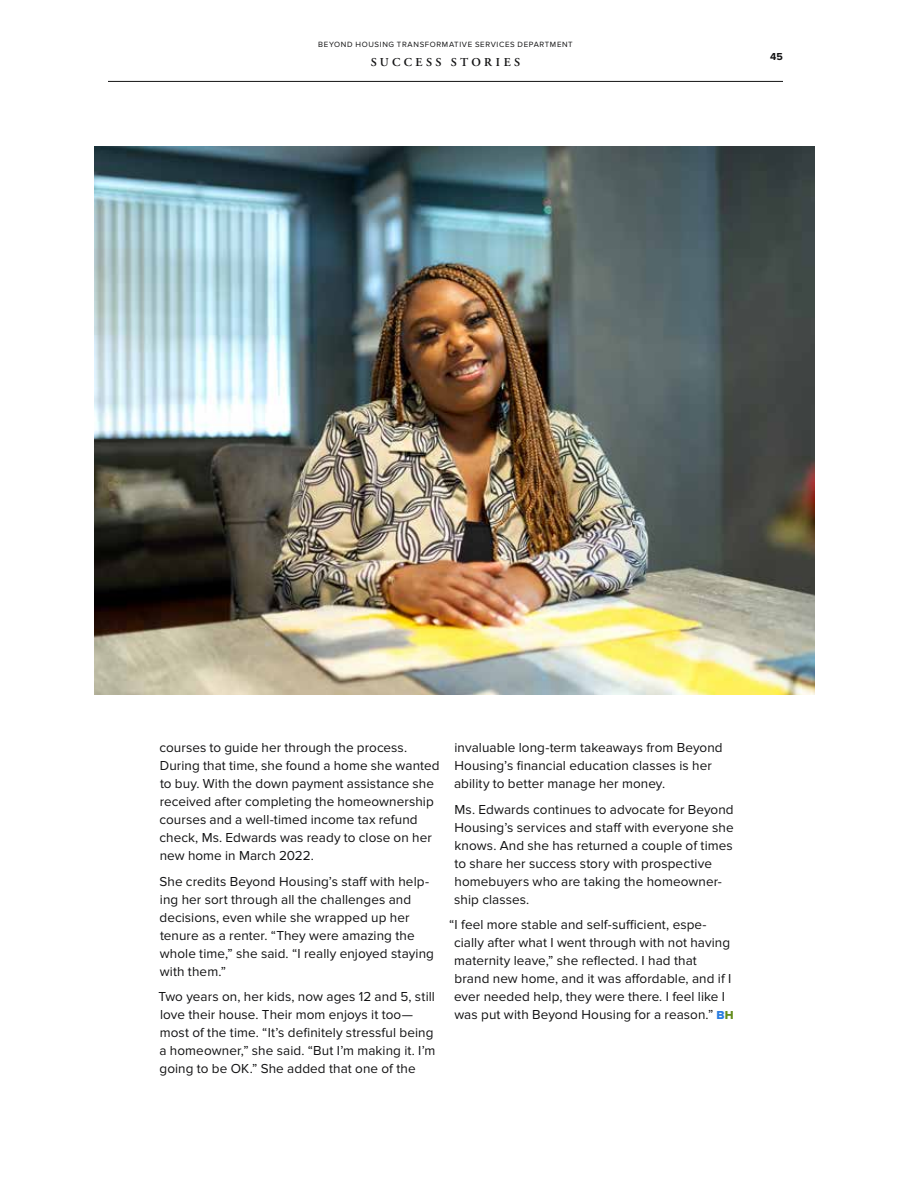
<style>
.page{position:relative;width:918px;height:1188px;background:#fff}
.page>*{position:absolute;margin:0;border:0;box-sizing:border-box;transform-origin:0 0}
.t1{font:13.5px/18px "Proxima Nova";letter-spacing:.005em;color:#121213}
.t2{font:600 12px "Adobe Garamond Pro";letter-spacing:.285em;color:#121213}
.t3{font:700 10.5px "Proxima Nova";color:#121213}
.t4{font:7.8px "Proxima Nova";letter-spacing:.08em;color:#121213}
.s1{font-family:"Proxima Nova Extrabld";font-size:12px;color:#2a7de1}
.s2{font-family:"Proxima Nova Extrabld";font-size:12px;color:#638c1c}
</style>
<div class="page">
<hr style="left:108px;top:81px;width:675px;height:1px;background:#121213">
<img style="left:94px;top:147px;width:720px;height:548px">
<p class="t4" style="left:318px;top:40px;width:256px">BEYOND HOUSING TRANSFORMATIVE SERVICES DEPARTMENT</p>
<p class="t2" style="left:371px;top:55px;width:151px">SUCCESS STORIES</p>
<p class="t3" style="left:770px;top:51px;width:14px">45</p>
<p class="t1" style="left:160px;top:739px;width:282px">courses to guide her through the process.<br>During that time, she found a home she wanted to buy. With the down payment assistance she received after completing the homeownership courses and a well-timed income tax refund check, Ms. Edwards was ready to close on her new home in March 2022.</p>
<p class="t1" style="left:159px;top:872px;width:276px">She credits Beyond Housing’s staff with help&shy;ing her sort through all the challenges and decisions, even while she wrapped up her tenure as a renter. “They were amazing the whole time,” she said. “I really enjoyed staying with them.”</p>
<p class="t1" style="left:159px;top:988px;width:278px">Two years on, her kids, now ages 12 and 5, still love their house. Their mom enjoys it too— most of the time. “It’s definitely stressful being a homeowner,” she said. “But I’m making it. I’m going to be OK.” She added that one of the</p>
<p class="t1" style="left:454px;top:739px;width:270px">invaluable long-term takeaways from Beyond<br>Housing’s financial education classes is her ability to better manage her money.</p>
<p class="t1" style="left:454px;top:800px;width:281px">Ms. Edwards continues to advocate for Beyond Housing’s services and staff with everyone she knows. And she has returned a couple of times to share her success story with prospective homebuyers who are taking the homeowner&shy;ship classes.</p>
<p class="t1" style="left:454px;top:916px;width:281px;text-indent:-5px">“I feel more stable and self-sufficient, espe&shy;cially after what I went through with not having maternity leave,” she reflected. I had that brand new home, and it was affordable, and if I ever needed help, they were there. I feel like I was put with Beyond Housing for a reason.” <span class="s1">B</span><span class="s2">H</span></p>
</div>
